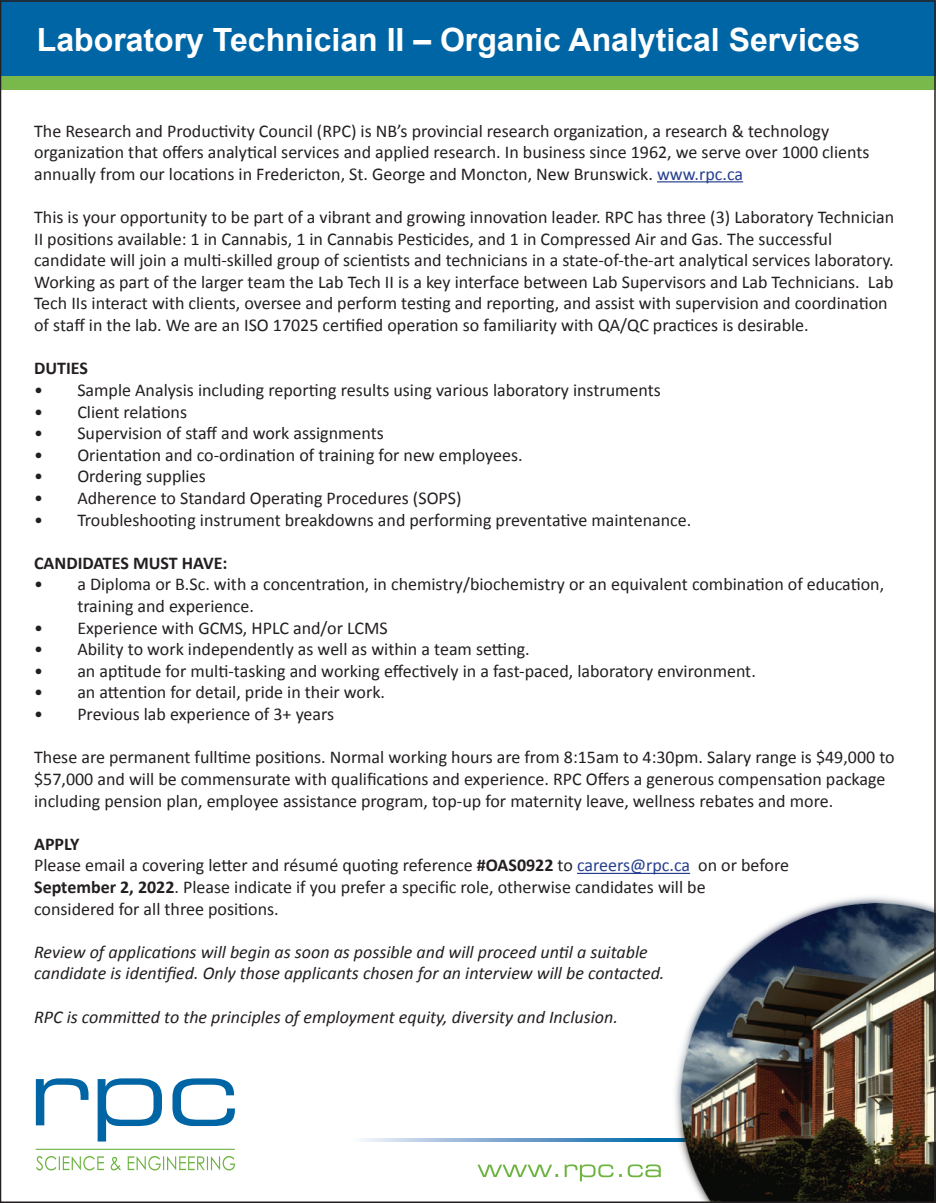
<style>
.page{position:relative;width:936px;height:1203px;background:#fff}
.page>*{position:absolute;margin:0;border:0;box-sizing:border-box;transform-origin:0 0}
.t1{font:700 32px "Arial";color:#fff}
.t2{font:18px/21.6px "Calibri";color:#231f20}
.t3{font:italic 18px/21.6px "Calibri";color:#231f20}
.t4{font:700 18px "Calibri";color:#231f20}
.s1{color:#253f8e}
.s2{font-weight:700}
</style>
<div class="page">
<div style="left:0;top:9px;width:936px;height:81px;background:#79b94c"></div>
<div style="left:0;top:0;width:936px;height:76px;background:#0065a4"></div>
<hr style="left:657px;top:181px;width:86px;height:1px;background:#253f8e">
<img style="left:125px;top:872px;width:808px;height:327px">
<svg style="left:477px;top:1164px;width:184px;height:17px"></svg>
<svg style="left:36px;top:1078px;width:199px;height:63px"></svg>
<hr style="left:36px;top:1148px;width:199px;height:1px;background:#6cb43f">
<svg style="left:36px;top:1155px;width:199px;height:15px"></svg>
<h1 class="t1" style="left:37px;top:18px;width:825px">Laboratory Technician II – Organic Analytical Services</h1>
<p class="t2" style="left:34px;top:119px;width:837px">The Research and Productivity Council (RPC) is NB’s provincial research organization, a research &amp; technology organization that offers analytical services and applied research. In business since 1962, we serve over 1000 clients annually from our locations in Fredericton, St. George and Moncton, New Brunswick. <span class="s1">www.rpc.ca</span></p>
<p class="t2" style="left:34px;top:205px;width:862px">This is your opportunity to be part of a vibrant and growing innovation leader. RPC has three (3) Laboratory Technician II positions available: 1 in Cannabis, 1 in Cannabis Pesticides, and 1 in Compressed Air and Gas. The successful candidate will join a multi-skilled group of scientists and technicians in a state-of-the-art analytical services laboratory.<br>Working as part of the larger team the Lab Tech II is a key interface between Lab Supervisors and Lab Technicians. Lab Tech IIs interact with clients, oversee and perform testing and reporting, and assist with supervision and coordination of staff in the lab. We are an ISO 17025 certified operation so familiarity with QA/QC practices is desirable.</p>
<p class="t4" style="left:34px;top:357px;width:55px">DUTIES</p>
<p class="t2" style="left:34px;top:378px;width:628px">• Sample Analysis including reporting results using various laboratory instruments</p>
<p class="t2" style="left:34px;top:400px;width:154px">• Client relations</p>
<p class="t2" style="left:34px;top:421px;width:351px">• Supervision of staff and work assignments</p>
<p class="t2" style="left:34px;top:443px;width:490px">• Orientation and co-ordination of training for new employees.</p>
<p class="t2" style="left:34px;top:465px;width:173px">• Ordering supplies</p>
<p class="t2" style="left:34px;top:486px;width:429px">• Adherence to Standard Operating Procedures (SOPS)</p>
<p class="t2" style="left:34px;top:508px;width:659px">• Troubleshooting instrument breakdowns and performing preventative maintenance.</p>
<p class="t4" style="left:34px;top:551px;width:195px">CANDIDATES MUST HAVE:</p>
<p class="t2" style="left:77px;top:573px;width:808px;text-indent:-43px">• a Diploma or B.Sc. with a concentration, in chemistry/biochemistry or an equivalent combination of education, training and experience.</p>
<p class="t2" style="left:34px;top:616px;width:355px">• Experience with GCMS, HPLC and/or LCMS</p>
<p class="t2" style="left:34px;top:637px;width:497px">• Ability to work independently as well as within a team setting.</p>
<p class="t2" style="left:34px;top:659px;width:723px">• an aptitude for multi-tasking and working effectively in a fast-paced, laboratory environment.</p>
<p class="t2" style="left:34px;top:681px;width:352px">• an attention for detail, pride in their work.</p>
<p class="t2" style="left:34px;top:702px;width:302px">• Previous lab experience of 3+ years</p>
<p class="t2" style="left:34px;top:745px;width:862px">These are permanent fulltime positions. Normal working hours are from 8:15am to 4:30pm. Salary range is $49,000 to $57,000 and will be commensurate with qualifications and experience. RPC Offers a generous compensation package including pension plan, employee assistance program, top-up for maternity leave, wellness rebates and more.</p>
<p class="t2" style="left:34px;top:832px;width:756px"><span class="s2">APPLY<br></span>Please email a covering letter and résumé quoting reference <span class="s2">#OAS0922</span> to <span class="s1">careers@rpc.ca</span> on or before <span class="s2">September 2, 2022</span>. Please indicate if you prefer a specific role, otherwise candidates will be considered for all three positions.</p>
<p class="t3" style="left:34px;top:940px;width:632px">Review of applications will begin as soon as possible and will proceed until a suitable candidate is identified. Only those applicants chosen for an interview will be contacted.</p>
<p class="t3" style="left:34px;top:1005px;width:585px">RPC is committed to the principles of employment equity, diversity and Inclusion.</p>
</div>
